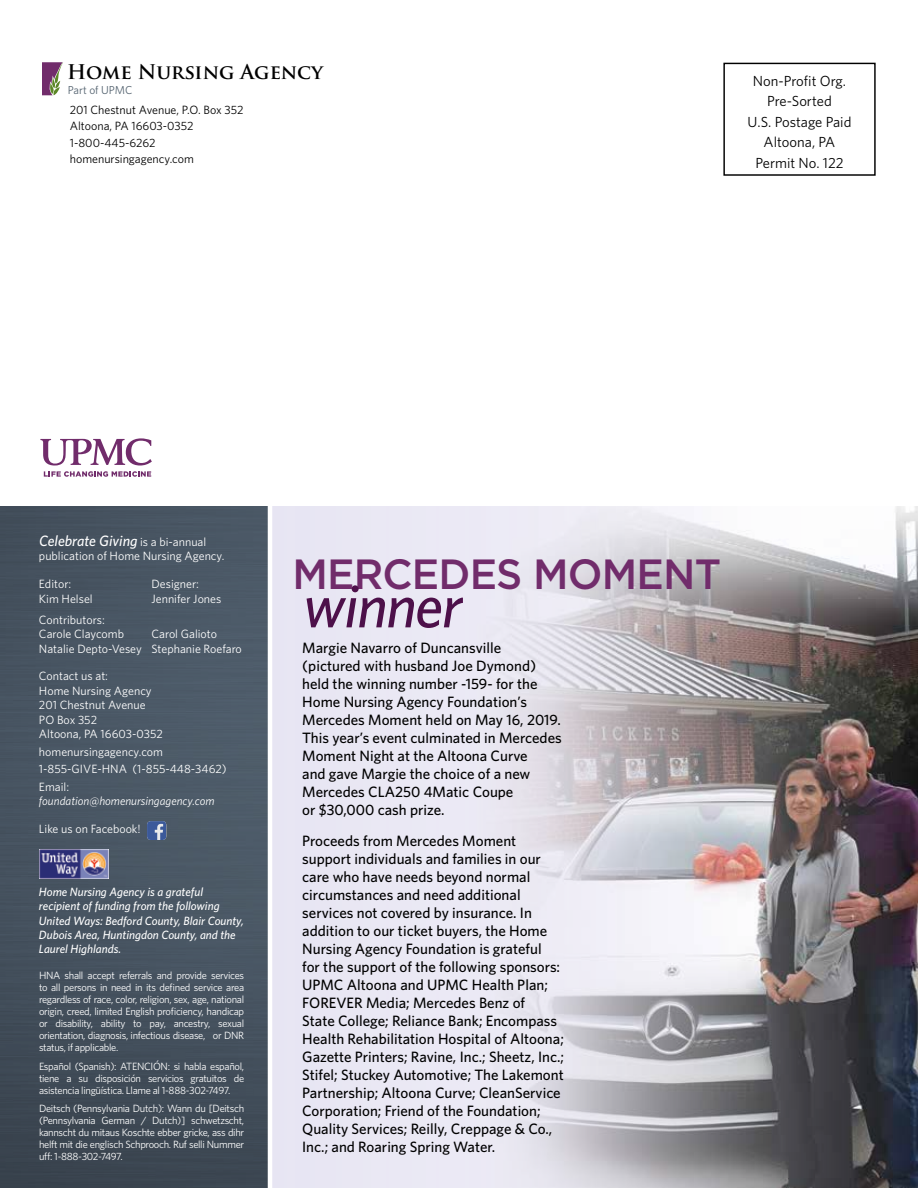
<style>
.page{position:relative;width:918px;height:1188px;background:#fff}
.page>*{position:absolute;margin:0;border:0;box-sizing:border-box;transform-origin:0 0}
.t1{font:italic 500 61.2px "Whitney";letter-spacing:-.02em;color:#4d104a}
.t2{font:500 42.15px "Gotham";letter-spacing:-.02em;color:#712c6b}
.t3{font:700 19.8px "Trajan Pro";letter-spacing:-.01em;color:#000}
.t4{font:500 15px/18px "Whitney";color:#000}
.t5{font:italic 500 15px "Whitney";color:#fff}
.t6{font:14.55px/20.4px "Whitney";color:#000;text-align:center}
.t7{font:12px/14.4px "Whitney";color:#fff}
.t8{font:italic 500 12px/14.4px "Whitney";color:#fff}
.t9{font:12px/16.5px "Whitney";color:#000}
.t10{font:italic 12px "Whitney";color:#fff}
.t11{font:11.55px "Whitney";color:#53626f}
.t12{font:10.5px/12px "Whitney";letter-spacing:-.03em;color:#fff;text-align:justify}
.s1{font-weight:400;font-style:normal;font-size:12px}
</style>
<div class="page">
<div style="left:262px;top:506px;width:656px;height:682px;background:#e7e5f3"></div>
<img style="left:519px;top:506px;width:399px;height:682px">
<div style="left:723px;top:63px;width:153px;height:113px;border:1px solid #000"></div>
<svg style="left:42px;top:62px;width:21px;height:33px"></svg>
<img style="left:0;top:506px;width:268px;height:682px">
<svg style="left:147px;top:821px;width:19px;height:19px"></svg>
<img style="left:39px;top:849px;width:69px;height:30px">
<hr style="left:268px;top:492px;width:4px;height:696px;background:#fff">
<svg style="left:40px;top:438px;width:112px;height:39px"></svg>
<h3 class="t3" style="left:67px;top:60px;width:257px">Home Nursing Agency</h3>
<p class="t11" style="left:68px;top:82px;width:66px">Part of UPMC</p>
<p class="t9" style="left:70px;top:101px;width:175px">201 Chestnut Avenue, P.O. Box 352<br>Altoona, PA 16603-0352<br>1-800-445-6262 homenursingagency.com</p>
<p class="t6" style="left:748px;top:70px;width:105px">Non-Profit Org.<br>Pre-Sorted<br>U.S. Postage Paid<br>Altoona, PA<br>Permit No. 122</p>
<p class="t5" style="left:39px;top:531px;width:169px">Celebrate Giving <span class="s1">is a bi-annual</span></p>
<p class="t7" style="left:39px;top:549px;width:187px">publication of Home Nursing Agency.</p>
<p class="t7" style="left:39px;top:577px;width:34px">Editor:</p>
<p class="t7" style="left:151px;top:577px;width:49px">Designer:</p>
<p class="t7" style="left:39px;top:591px;width:55px">Kim Helsel</p>
<p class="t7" style="left:151px;top:591px;width:71px">Jennifer Jones</p>
<p class="t7" style="left:39px;top:612px;width:87px">Contributors:<br>Carole Claycomb</p>
<p class="t7" style="left:39px;top:627px;width:204px;text-indent:112px">Carol Galioto<br>Natalie Depto-Vesey Stephanie Roefaro</p>
<p class="t7" style="left:39px;top:669px;width:125px">Contact us at:<br>Home Nursing Agency<br>201 Chestnut Avenue<br>PO Box 352<br>Altoona, PA 16603-0352</p>
<p class="t7" style="left:39px;top:742px;width:189px;line-height:17.7px">homenursingagency.com<br>1-855-GIVE-HNA (1-855-448-3462)<br>Email:</p>
<p class="t10" style="left:39px;top:793px;width:177px">foundation@homenursingagency.com</p>
<p class="t7" style="left:39px;top:822px;width:103px">Like us on Facebook!</p>
<p class="t8" style="left:39px;top:884px;width:206px">Home Nursing Agency is a grateful recipient of funding from the following United Ways: Bedford County, Blair County, Dubois Area, Huntingdon County, and the Laurel Highlands.</p>
<p class="t12" style="left:39px;top:969px;width:207px">HNA shall accept referrals and provide services to all persons in need in its defined service area regardless of race, color, religion, sex, age, national origin, creed, limited English proficiency, handicap or disability, ability to pay, ancestry, sexual orientation, diagnosis, infectious disease, or DNR status, if applicable.</p>
<p class="t12" style="left:39px;top:1060px;width:207px">Español (Spanish): ATENCIÓN: si habla español, tiene a su disposición servicios gratuitos de asistencia lingüística. Llame al 1-888-302-7497.</p>
<p class="t12" style="left:39px;top:1103px;width:207px">Deitsch (Pennsylvania Dutch): Wann du [Deitsch (Pennsylvania German / Dutch)] schwetzscht, kannscht du mitaus Koschte ebber gricke, ass dihr helft mit die englisch Schprooch. Ruf selli Nummer uff: 1-888-302-7497.</p>
<h2 class="t2" style="left:292px;top:547px;width:430px">MERCEDES MOMENT</h2>
<h1 class="t1" style="left:303px;top:566px;width:161px">winner</h1>
<p class="t4" style="left:302px;top:639px;width:261px">Margie Navarro of Duncansville (pictured with husband Joe Dymond) held the winning number -159- for the Home Nursing Agency Foundation’s Mercedes Moment held on May 16, 2019.<br>This year’s event culminated in Mercedes Moment Night at the Altoona Curve<br>and gave Margie the choice of a new Mercedes CLA250 4Matic Coupe<br>or $30,000 cash prize.</p>
<p class="t4" style="left:302px;top:832px;width:263px">Proceeds from Mercedes Moment support individuals and families in our care who have needs beyond normal circumstances and need additional services not covered by insurance. In addition to our ticket buyers, the Home Nursing Agency Foundation is grateful<br>for the support of the following sponsors:<br>UPMC Altoona and UPMC Health Plan; FOREVER Media; Mercedes Benz of<br>State College; Reliance Bank; Encompass Health Rehabilitation Hospital of Altoona; Gazette Printers; Ravine, Inc.; Sheetz, Inc.; Stifel; Stuckey Automotive; The Lakemont Partnership; Altoona Curve; CleanService Corporation; Friend of the Foundation; Quality Services; Reilly, Creppage &amp; Co., Inc.; and Roaring Spring Water.</p>
</div>
